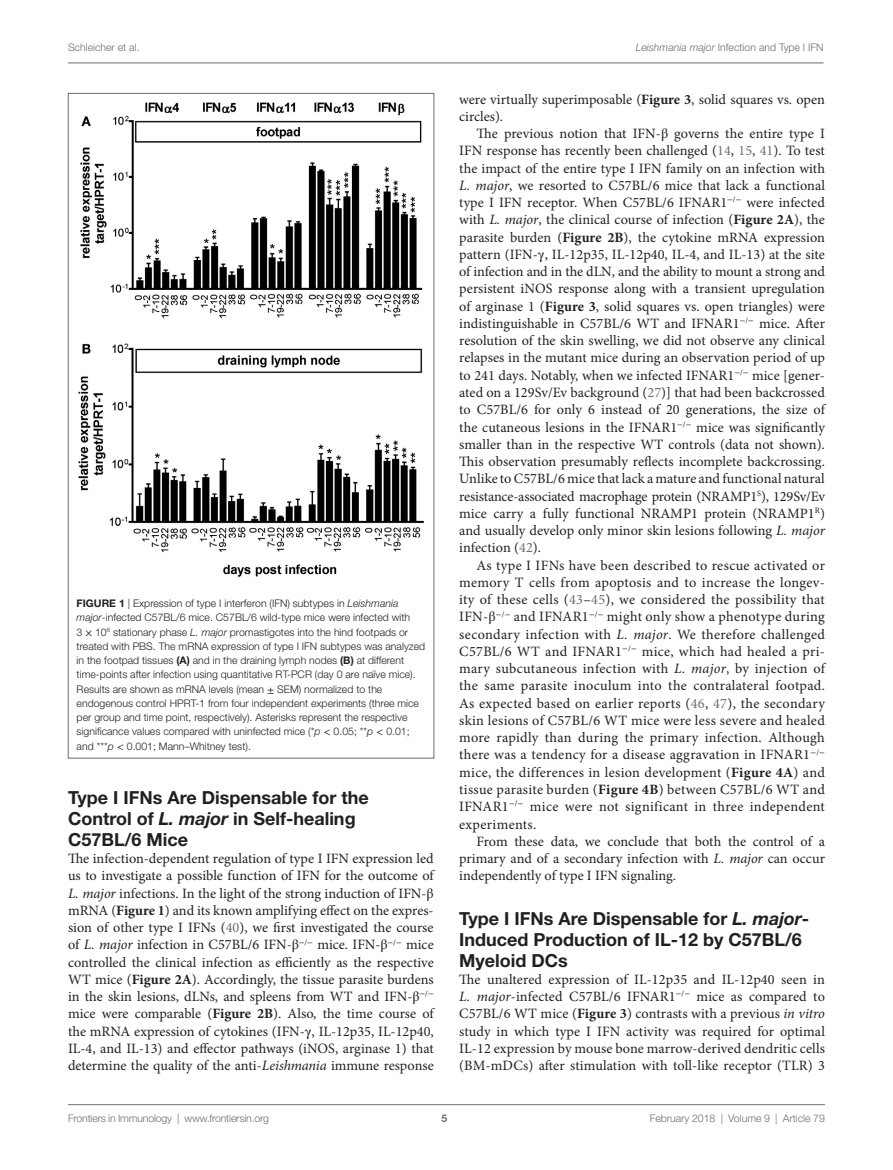
<style>
.page{position:relative;width:893px;height:1170px;background:#fff}
.page>*{position:absolute;margin:0;border:0;box-sizing:border-box;transform-origin:0 0}
.t1{font:700 18px/21px "Helvetica Neue LT Std";color:#231f20}
.t2{font:14.25px/17.2px "Minion Pro";letter-spacing:.005em;color:#231f20;text-align:justify}
.t3{font:300 10.5px/14.2px "Helvetica Neue LT Std";color:#231f20}
.t4{font:300 10.5px "Helvetica Neue LT Std";color:#6c6d70}
.t5{font:700 10.5px "Helvetica Neue LT Std";color:#6c6d70}
.s1{font-style:italic}
.s2{font-weight:700}
.s3{font-family:"STIX General";font-weight:400}
.s4{font-family:"STIX General"}
.s5{color:#6c6d70}
</style>
<div class="page">
<img style="left:78px;top:102px;width:346px;height:475px">
<hr style="left:68px;top:1104px;width:757px;height:1px;background:#6c6d70">
<hr style="left:68px;top:63px;width:755px;height:1px;background:#6c6d70">
<p class="t4" style="left:68px;top:41px;width:73px">Schleicher et al.</p>
<p class="t4" style="left:636px;top:41px;width:189px"><span class="s1">Leishmania major</span> Infection and Type I IFN</p>
<p class="t3" style="left:77px;top:596px;width:350px"><span class="s2">FIG URE 1</span> | Expression of type I interferon (IFN) subtypes in <span class="s1">Leishmania major</span>-infected C57BL/6 mice. C57BL/6 wild-type mice were infected with<br>3 <span class="s3">×</span> 10<sup>6</sup> stationary phase <span class="s1">L. major</span> promastigotes into the hind footpads or treated with PBS. The mRNA expression of type I IFN subtypes was analyzed in the footpad tissues <span class="s2">(A)</span> and in the draining lymph nodes <span class="s2">(B)</span> at different time-points after infection using quantitative RT-PCR (day 0 are naïve mice).<br>Results are shown as mRNA levels (mean <span class="s3">±</span> SEM) normalized to the endogenous control HPRT-1 from four independent experiments (three mice per group and time point, respectively). Asterisks represent the respective significance values compared with uninfected mice (*<span class="s1">p</span> <span class="s3">&lt;</span> 0.05; **<span class="s1">p</span> <span class="s3">&lt;</span> 0.01; and ***<span class="s1">p</span> <span class="s3">&lt;</span> 0.001; Mann–Whitney test).</p>
<p class="t1" style="left:68px;top:786px;width:302px">Type I IFNs Are Dispensable for the<br>Control of <span class="s1">L. major</span> in Self-healing<br>C57BL/6 Mice</p>
<p class="t2" style="left:68px;top:849px;width:367px">The infection-dependent regulation of type I IFN expression led us to investigate a possible function of IFN for the outcome of <span class="s1">L. major</span> infections. In the light of the strong induction of IFN-<span class="s4">β </span>mRNA (<span class="s2">Figure 1</span>) and its known amplifying effect on the expres&shy;sion of other type I IFNs (<span class="s5">40</span>), we first investigated the course of <span class="s1">L. major</span> infection in C57BL/6 IFN-<span class="s4">β</span><sup>−</sup><sup>/</sup><sup>−</sup> mice. IFN-<span class="s4">β</span><sup>−</sup><sup>/</sup><sup>−</sup> mice controlled the clinical infection as efficiently as the respective WT mice (<span class="s2">Figure 2A</span>). Accordingly, the tissue parasite burdens in the skin lesions, dLNs, and spleens from WT and IFN-<span class="s4">β</span><sup>−</sup><sup>/</sup><sup>− </sup>mice were comparable (<span class="s2">Figure 2B</span>). Also, the time course of the mRNA expression of cytokines (IFN-<span class="s4">γ</span>, IL-12p35, IL-12p40, IL-4, and IL-13) and effector pathways (iNOS, arginase 1) that determine the quality of the anti-<span class="s1">Leishmania</span> immune response</p>
<p class="t2" style="left:459px;top:90px;width:367px">were virtually superimposable (<span class="s2">Figure 3</span>, solid squares vs. open circles).</p>
<p class="t2" style="left:459px;top:125px;width:367px;text-indent:17px">The previous notion that IFN-<span class="s4">β</span> governs the entire type I IFN response has recently been challenged (<span class="s5">14</span>, <span class="s5">15</span>, <span class="s5">41</span>). To test the impact of the entire type I IFN family on an infection with <span class="s1">L. major</span>, we resorted to C57BL/6 mice that lack a functional type I IFN receptor. When C57BL/6 IFNAR1<sup>−</sup><sup>/</sup><sup>−</sup> were infected with <span class="s1">L. major</span>, the clinical course of infection (<span class="s2">Figure 2A</span>), the parasite burden (<span class="s2">Figure 2B</span>), the cytokine mRNA expression pattern (IFN-<span class="s4">γ</span>, IL-12p35, IL-12p40, IL-4, and IL-13) at the site of infection and in the dLN, and the ability to mount a strong and persistent iNOS response along with a transient upregulation of arginase 1 (<span class="s2">Figure 3</span>, solid squares vs. open triangles) were indistinguishable in C57BL/6 WT and IFNAR1<sup>−</sup><sup>/</sup><sup>−</sup> mice. After resolution of the skin swelling, we did not observe any clinical relapses in the mutant mice during an observation period of up to 241 days. Notably, when we infected IFNAR1<sup>−</sup><sup>/</sup><sup>−</sup> mice [gener&shy;ated on a 129Sv/Ev background (<span class="s5">27</span>)] that had been backcrossed to C57BL/6 for only 6 instead of 20 generations, the size of the cutaneous lesions in the IFNAR1<sup>−</sup><sup>/</sup><sup>−</sup> mice was significantly smaller than in the respective WT controls (data not shown).<br>This observation presumably reflects incomplete backcrossing.<br>Unlike to C57BL/6 mice that lack a mature and functional natural resistance-associated macrophage protein (NRAMP1<sup>S</sup>), 129Sv/Ev mice carry a fully functional NRAMP1 protein (NRAMP1<sup>R</sup>) and usually develop only minor skin lesions following <span class="s1">L. major </span>infection (<span class="s5">42</span>).</p>
<p class="t2" style="left:459px;top:556px;width:367px;text-indent:17px">As type I IFNs have been described to rescue activated or memory T cells from apoptosis and to increase the longev&shy;ity of these cells (<span class="s5">43</span>–<span class="s5">45</span>), we considered the possibility that IFN-<span class="s4">β</span><sup>−</sup><sup>/</sup><sup>−</sup> and IFNAR1<sup>−</sup><sup>/</sup><sup>−</sup> might only show a phenotype during secondary infection with <span class="s1">L. major</span>. We therefore challenged C57BL/6 WT and IFNAR1<sup>−</sup><sup>/</sup><sup>−</sup> mice, which had healed a pri&shy;mary subcutaneous infection with <span class="s1">L. major</span>, by injection of the same parasite inoculum into the contralateral footpad.<br>As expected based on earlier reports (<span class="s5">46</span>, <span class="s5">47</span>), the secondary skin lesions of C57BL/6 WT mice were less severe and healed more rapidly than during the primary infection. Although there was a tendency for a disease aggravation in IFNAR1<sup>−</sup><sup>/</sup><sup>− </sup>mice, the differences in lesion development (<span class="s2">Figure 4A</span>) and tissue parasite burden (<span class="s2">Figure 4B</span>) between C57BL/6 WT and IFNAR1<sup>−</sup><sup>/</sup><sup>−</sup> mice were not significant in three independent experiments.</p>
<p class="t2" style="left:459px;top:832px;width:367px;text-indent:17px">From these data, we conclude that both the control of a primary and of a secondary infection with <span class="s1">L. major</span> can occur independently of type I IFN signaling.</p>
<p class="t1" style="left:459px;top:907px;width:351px">Type I IFNs Are Dispensable for <span class="s1">L. major</span>-<br>Induced Production of IL-12 by C57BL/6<br>Myeloid DCs</p>
<p class="t2" style="left:459px;top:970px;width:367px">The unaltered expression of IL-12p35 and IL-12p40 seen in <span class="s1">L. major</span>-infected C57BL/6 IFNAR1<sup>−</sup><sup>/</sup><sup>−</sup> mice as compared to C57BL/6 WT mice (<span class="s2">Figure 3</span>) contrasts with a previous <span class="s1">in vitro </span>study in which type I IFN activity was required for optimal IL-12 expression by mouse bone marrow-derived dendritic cells (BM-mDCs) after stimulation with toll-like receptor (TLR) 3</p>
<p class="t4" style="left:68px;top:1111px;width:203px">Frontiers in Immunology | www.frontiersin.org</p>
<p class="t4" style="left:650px;top:1111px;width:177px">February 2018 | Volume 9 | Article 79</p>
<p class="t5" style="left:441px;top:1111px;width:7px">5</p>
</div>
